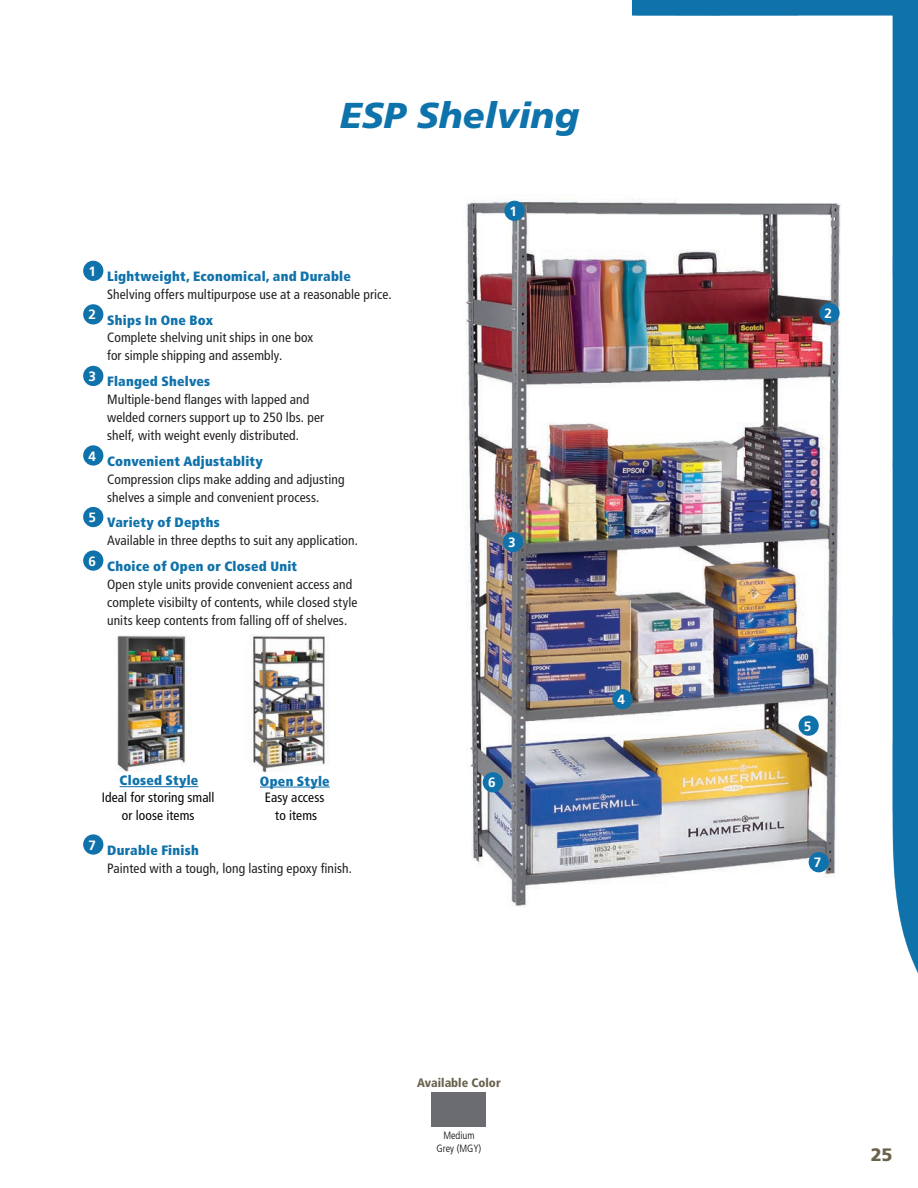
<style>
.page{position:relative;width:918px;height:1188px;background:#fff}
.page>*{position:absolute;margin:0;border:0;box-sizing:border-box;transform-origin:0 0}
.t1{font:italic 900 36px "Frutiger LT Std";color:#0e72ab}
.t2{font:900 18px "Frutiger LT Std";color:#6a624c}
.t3{font:condensed 13.5px/18px "Frutiger LT Std";letter-spacing:.005em;color:#231f20}
.t4{font:condensed 13.5px/18px "Frutiger LT Std";letter-spacing:.005em;color:#040503;text-align:center}
.t5{font:900 condensed 13.5px "Frutiger LT Std";letter-spacing:.015em;color:#1072aa}
.t6{font:700 13.5px "Frutiger LT Std";color:#fff}
.t7{font:900 condensed 12.3px "Frutiger LT Std";color:#69624e}
.t8{font:300 condensed 10.5px/12.6px "Frutiger LT Std";color:#040503;text-align:center}
.s1{font-weight:900;color:#1072aa}
</style>
<div class="page">
<img style="left:466px;top:198px;width:162px;height:709px">
<img style="left:628px;top:0;width:290px;height:973px">
<div style="left:504px;top:201px;width:21px;height:20px;background:#1072aa;border-radius:50%"></div>
<div style="left:819px;top:303px;width:21px;height:20px;background:#1072aa;border-radius:50%"></div>
<div style="left:503px;top:532px;width:20px;height:20px;background:#1072aa;border-radius:50%"></div>
<div style="left:799px;top:716px;width:20px;height:20px;background:#1072aa;border-radius:50%"></div>
<div style="left:483px;top:772px;width:20px;height:20px;background:#1072aa;border-radius:50%"></div>
<div style="left:612px;top:689px;width:21px;height:20px;background:#1072aa;border-radius:50%"></div>
<div style="left:809px;top:852px;width:20px;height:20px;background:#1072aa;border-radius:50%"></div>
<div style="left:432px;top:1092px;width:54px;height:35px;background:#6b6c6f"></div>
<div style="left:83px;top:261px;width:20px;height:20px;background:#1072aa;border-radius:50%"></div>
<div style="left:83px;top:304px;width:20px;height:21px;background:#1072aa;border-radius:50%"></div>
<div style="left:83px;top:366px;width:20px;height:20px;background:#1072aa;border-radius:50%"></div>
<div style="left:83px;top:445px;width:20px;height:21px;background:#1072aa;border-radius:50%"></div>
<div style="left:83px;top:507px;width:20px;height:20px;background:#1072aa;border-radius:50%"></div>
<div style="left:83px;top:550px;width:20px;height:21px;background:#1072aa;border-radius:50%"></div>
<div style="left:83px;top:834px;width:20px;height:21px;background:#1072aa;border-radius:50%"></div>
<img style="left:117px;top:635px;width:71px;height:137px">
<hr style="left:120px;top:786px;width:78px;height:1px;background:#1072aa">
<img style="left:251px;top:635px;width:75px;height:137px">
<hr style="left:260px;top:787px;width:70px;height:1px;background:#1072aa">
<h1 class="t1" style="left:340px;top:94px;width:241px">ESP Shelving</h1>
<p class="t3" style="left:107px;top:267px;width:286px;text-indent:-19px"><sup>1</sup> <span class="s1">Lightweight, Economical, and Durable<br></span>Shelving offers multipurpose use at a reasonable price.</p>
<p class="t3" style="left:107px;top:311px;width:208px;text-indent:-19px"><sup>2</sup> <span class="s1">Ships In One Box<br></span>Complete shelving unit ships in one box for simple shipping and assembly.</p>
<p class="t3" style="left:107px;top:372px;width:218px;text-indent:-19px"><sup>3</sup> <span class="s1">Flanged Shelves<br></span>Multiple-bend flanges with lapped and welded corners support up to 250 lbs. per shelf, with weight evenly distributed.</p>
<p class="t3" style="left:107px;top:452px;width:239px;text-indent:-19px"><sup>4</sup> <span class="s1">Convenient Adjustablity<br></span>Compression clips make adding and adjusting shelves a simple and convenient process.</p>
<p class="t3" style="left:107px;top:514px;width:252px;text-indent:-19px"><sup>5</sup> <span class="s1">Variety of Depths<br></span>Available in three depths to suit any application.</p>
<p class="t3" style="left:107px;top:557px;width:252px;text-indent:-19px"><sup>6</sup> <span class="s1">Choice of Open or Closed Unit<br></span>Open style units provide convenient access and complete visibilty of contents, while closed style units keep contents from falling off of shelves.</p>
<p class="t5" style="left:120px;top:772px;width:80px">Closed Style</p>
<p class="t4" style="left:102px;top:789px;width:114px">Ideal for storing small or loose items</p>
<p class="t5" style="left:260px;top:773px;width:71px">Open Style</p>
<p class="t4" style="left:265px;top:789px;width:61px">Easy access to items</p>
<p class="t3" style="left:107px;top:841px;width:246px;text-indent:-19px"><sup>7</sup> <span class="s1">Durable Finish<br></span>Painted with a tough, long lasting epoxy finish.</p>
<p class="t6" style="left:510px;top:203px;width:9px">1</p>
<p class="t6" style="left:508px;top:534px;width:9px">3</p>
<p class="t6" style="left:488px;top:775px;width:9px">6</p>
<p class="t6" style="left:618px;top:692px;width:9px">4</p>
<p class="t7" style="left:417px;top:1075px;width:85px">Available Color</p>
<p class="t8" style="left:437px;top:1129px;width:46px">Medium<br>Grey (MGY)</p>
<p class="t6" style="left:825px;top:305px;width:9px">2</p>
<p class="t6" style="left:804px;top:718px;width:9px">5</p>
<p class="t6" style="left:814px;top:855px;width:9px">7</p>
<h2 class="t2" style="left:871px;top:1144px;width:23px">25</h2>
</div>
